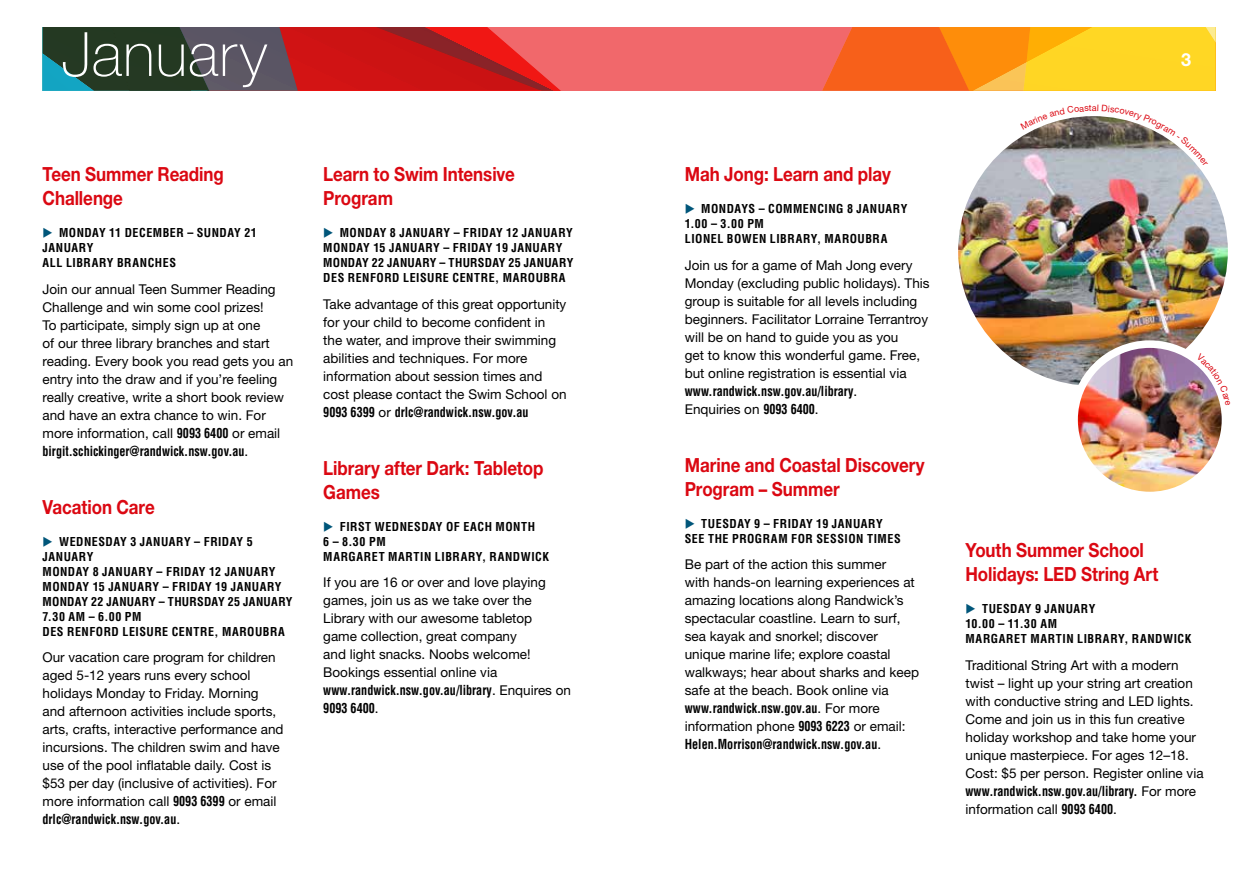
<style>
.page{position:relative;width:1259px;height:893px;background:#fff}
.page>*{position:absolute;margin:0;border:0;box-sizing:border-box;transform-origin:0 0}
.t1{font:100 61.2px "Helvetica Neue LT";letter-spacing:.015em;color:#fff}
.t2{font:700 19.5px/24px "Helvetica Neue LT";letter-spacing:-.005em;color:#db0812;scale:.87 1}
.t3{font:700 18px "Helvetica Neue LT";color:#fff}
.t4{font:13.5px/18px "Helvetica Neue LT";color:#000}
.t5{font:700 condensed 13.5px/18px "Helvetica LT Std";color:#000;scale:.9 1}
.t6{font:700 condensed 12px/15px "Helvetica LT Std";letter-spacing:.04em;color:#000}
.s1{color:#00567a}
.s2{font-family:"Helvetica LT Std";font-weight:700;font-stretch:condensed}
.s3{font-family:"Helvetica Neue LT";font-weight:400;font-stretch:normal}
</style>
<div class="page">
<div style="left:595px;top:27px;width:57px;height:64px;background:#f1686b"></div>
<svg style="left:42px;top:27px;width:553px;height:64px;background:#8e3836"></svg>
<img style="left:959px;top:166px;width:267px;height:218px">
<img style="left:1074px;top:347px;width:151px;height:143px">
<div style="left:1070px;top:340px;width:159px;height:159px;border:8px solid #fff;border-radius:50%"></div>
<svg style="left:652px;top:27px;width:563px;height:139px"></svg>
<svg style="left:1196px;top:353px;width:32px;height:53px"></svg>
<h1 class="t1" style="left:62px;top:19px;width:207px">January</h1>
<h2 class="t2" style="left:43px;top:162px;width:210px">Teen Summer Reading<br>Challenge</h2>
<p class="t6" style="left:43px;top:225px;width:216px"><span class="s1">◆</span> MONDAY 11 DECEMBER – SUNDAY 21<br>JANUARY<br>ALL LIBRARY BRANCHES</p>
<p class="t4" style="left:43px;top:280px;width:252px">Join our annual Teen Summer Reading Challenge and win some cool prizes!<br>To participate, simply sign up at one<br>of our three library branches and start reading. Every book you read gets you an entry into the draw and if you’re feeling really creative, write a short book review and have an extra chance to win. For more information, call <span class="s2">9093 6400</span> or email</p>
<p class="t5" style="left:43px;top:442px;width:230px">birgit.schickinger@randwick.nsw.gov.au<span class="s3">.</span></p>
<h2 class="t2" style="left:43px;top:494px;width:131px">Vacation Care</h2>
<p class="t6" style="left:43px;top:534px;width:252px"><span class="s1">◆</span> WEDNESDAY 3 JANUARY – FRIDAY 5<br>JANUARY<br>MONDAY 8 JANUARY – FRIDAY 12 JANUARY<br>MONDAY 15 JANUARY – FRIDAY 19 JANUARY<br>MONDAY 22 JANUARY – THURSDAY 25 JANUARY<br>7.30 AM – 6.00 PM<br>DES RENFORD LEISURE CENTRE, MAROUBRA</p>
<p class="t4" style="left:43px;top:648px;width:243px">Our vacation care program for children aged 5-12 years runs every school holidays Monday to Friday. Morning and afternoon activities include sports, arts, crafts, interactive performance and incursions. The children swim and have use of the pool inflatable daily. Cost is $53 per day (inclusive of activities). For more information call <span class="s2">9093 6399</span> or email</p>
<p class="t5" style="left:43px;top:810px;width:154px">drlc@randwick.nsw.gov.au<span class="s3">.</span></p>
<h2 class="t2" style="left:323px;top:162px;width:222px">Learn to Swim Intensive<br>Program</h2>
<p class="t6" style="left:323px;top:225px;width:252px"><span class="s1">◆</span> MONDAY 8 JANUARY – FRIDAY 12 JANUARY MONDAY 15 JANUARY – FRIDAY 19 JANUARY MONDAY 22 JANUARY – THURSDAY 25 JANUARY DES RENFORD LEISURE CENTRE, MAROUBRA</p>
<p class="t4" style="left:323px;top:295px;width:245px">Take advantage of this great opportunity for your child to become confident in the water, and improve their swimming abilities and techniques. For more information about session times and cost please contact the Swim School on</p>
<p class="t5" style="left:323px;top:403px;width:230px">9093 6399 <span class="s3">or</span> drlc@randwick.nsw.gov.au</p>
<h2 class="t2" style="left:323px;top:455px;width:254px">Library after Dark: Tabletop<br>Games</h2>
<p class="t6" style="left:323px;top:519px;width:227px"><span class="s1">◆</span> FIRST WEDNESDAY OF EACH MONTH<br>6 – 8.30 PM<br>MARGARET MARTIN LIBRARY, RANDWICK</p>
<p class="t4" style="left:323px;top:573px;width:224px">If you are 16 or over and love playing games, join us as we take over the<br>Library with our awesome tabletop game collection, great company<br>and light snacks. Noobs welcome!<br>Bookings essential online via</p>
<p class="t5" style="left:323px;top:681px;width:277px">www.randwick.nsw.gov.au/library<span class="s3">. Enquires on<br></span>9093 6400<span class="s3">.</span></p>
<h3 class="t3" style="left:1181px;top:48px;width:12px">3</h3>
<h2 class="t2" style="left:685px;top:162px;width:238px">Mah Jong: Learn and play</h2>
<p class="t6" style="left:685px;top:201px;width:224px"><span class="s1">◆</span> MONDAYS – COMMENCING 8 JANUARY<br>1.00 – 3.00 PM<br>LIONEL BOWEN LIBRARY, MAROUBRA</p>
<p class="t4" style="left:685px;top:256px;width:246px">Join us for a game of Mah Jong every Monday (excluding public holidays). This group is suitable for all levels including beginners. Facilitator Lorraine Terrantroy will be on hand to guide you as you<br>get to know this wonderful game. Free, but online registration is essential via</p>
<p class="t5" style="left:685px;top:382px;width:193px">www.randwick.nsw.gov.au/library<span class="s3">.</span></p>
<p class="t4" style="left:685px;top:400px;width:135px">Enquiries on <span class="s2">9093 6400</span>.</p>
<h2 class="t2" style="left:685px;top:452px;width:277px">Marine and Coastal Discovery<br>Program – Summer</h2>
<p class="t6" style="left:685px;top:516px;width:217px"><span class="s1">◆</span> TUESDAY 9 – FRIDAY 19 JANUARY<br>SEE THE PROGRAM FOR SESSION TIMES</p>
<p class="t4" style="left:685px;top:555px;width:236px">Be part of the action this summer<br>with hands-on learning experiences at amazing locations along Randwick’s spectacular coastline. Learn to surf, sea kayak and snorkel; discover unique marine life; explore coastal walkways; hear about sharks and keep safe at the beach. Book online via</p>
<p class="t5" style="left:685px;top:699px;width:218px">www.randwick.nsw.gov.au<span class="s3">. For more</span></p>
<p class="t4" style="left:685px;top:717px;width:222px">information phone <span class="s2">9093 6223</span> or email:</p>
<p class="t5" style="left:685px;top:735px;width:220px">Helen.Morrison@randwick.nsw.gov.au<span class="s3">.</span></p>
<h2 class="t2" style="left:965px;top:538px;width:223px">Youth Summer School<br>Holidays: LED String Art</h2>
<p class="t6" style="left:965px;top:601px;width:227px"><span class="s1">◆</span> TUESDAY 9 JANUARY<br>10.00 – 11.30 AM<br>MARGARET MARTIN LIBRARY, RANDWICK</p>
<p class="t4" style="left:965px;top:656px;width:240px">Traditional String Art with a modern twist – light up your string art creation with conductive string and LED lights.<br>Come and join us in this fun creative holiday workshop and take home your unique masterpiece. For ages 12–18.<br>Cost: $5 per person. Register online via</p>
<p class="t5" style="left:965px;top:782px;width:257px">www.randwick.nsw.gov.au/library. <span class="s3">For more</span></p>
<p class="t4" style="left:965px;top:800px;width:153px">information call <span class="s2">9093 6400</span>.</p>
</div>
